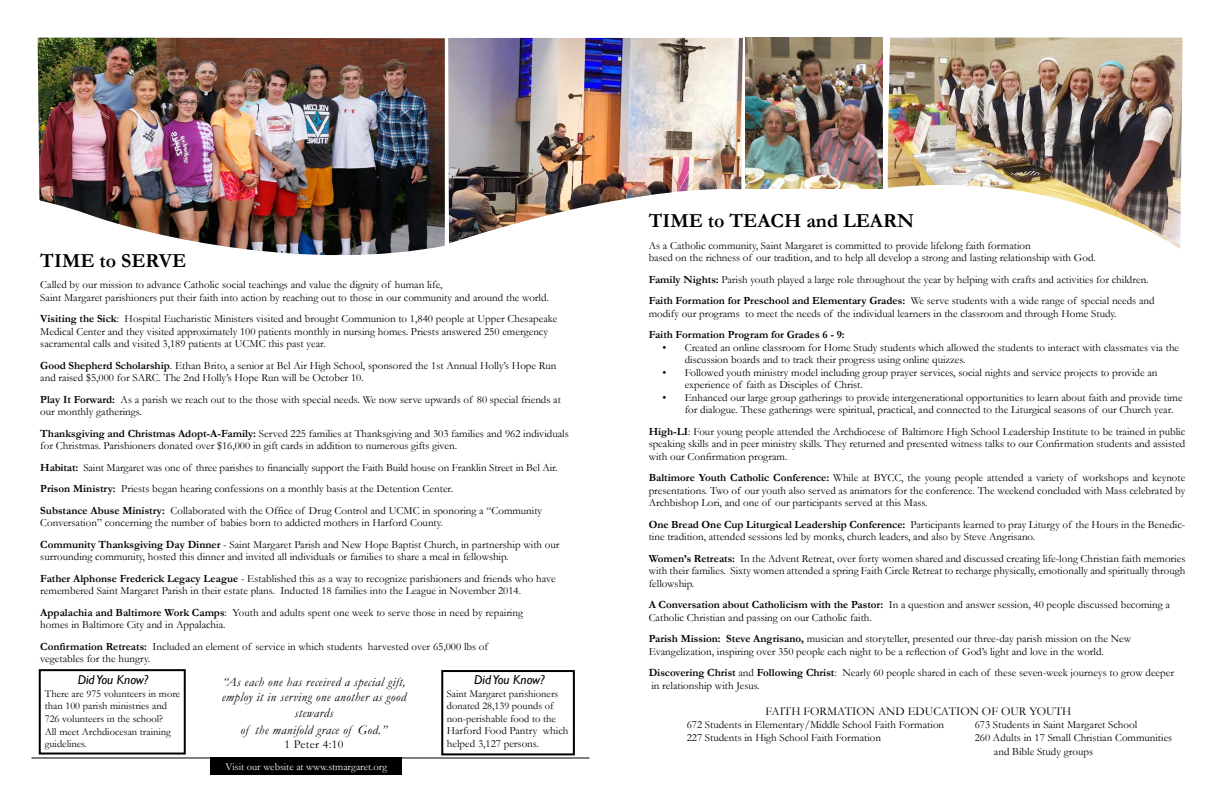
<style>
.page{position:relative;width:1224px;height:792px;background:#fff}
.page>*{position:absolute;margin:0;border:0;box-sizing:border-box;transform-origin:0 0}
.t1{font:700 20px "Garamond";color:#000}
.t2{font:italic 13px/15.6px "Garamond";letter-spacing:.03em;color:#000;text-align:center}
.t3{font:italic 13px "Gill Sans";color:#000}
.t4{font:12px "Garamond";letter-spacing:.015em;color:#000}
.t5{font:11px/12.5px "Garamond";color:#000}
.t6{font:700 11px "Garamond";color:#000}
.t7{font:10.5px/12.6px "Garamond";color:#000}
.t8{font:10.5px "Garamond";color:#fff}
.s1{font-weight:700}
.s2{font-size:10.5px}
</style>
<div class="page">
<hr style="left:32px;top:758px;width:558px;height:1px;background:#000">
<div style="left:210px;top:758px;width:192px;height:18px;background:#000"></div>
<img style="left:37px;top:37px;width:405px;height:683px">
<div style="left:39px;top:669px;width:147px;height:86px;border:2px solid #000"></div>
<div style="left:441px;top:670px;width:134px;height:85px;border:2px solid #000"></div>
<img style="left:887px;top:37px;width:296px;height:212px">
<img style="left:442px;top:37px;width:301px;height:210px">
<img style="left:745px;top:37px;width:137px;height:152px">
<h1 class="t1" style="left:40px;top:247px;width:147px">TIME to SERVE</h1>
<p class="t5" style="left:40px;top:278px;width:510px">Called by our mission to advance Catholic social teachings and value the dignity of human life,<br>Saint Margaret parishioners put their faith into action by reaching out to those in our community and around the world.</p>
<p class="t5" style="left:40px;top:312px;width:519px"><span class="s1">Visiting the Sick</span>: Hospital Eucharistic Ministers visited and brought Communion to 1,840 people at Upper Chesapeake<br>Medical Center and they visited approximately 100 patients monthly in nursing homes. Priests answered 250 emergency sacramental calls and visited 3,189 patients at UCMC this past year.</p>
<p class="t5" style="left:40px;top:359px;width:518px"><span class="s1">Good Shepherd Scholarship</span>. Ethan Brito, a senior at Bel Air High School, sponsored the 1st Annual Holly’s Hope Run and raised $5,000 for SARC. The 2nd Holly’s Hope Run will be October 10.</p>
<p class="t5" style="left:40px;top:393px;width:522px"><span class="s1">Play It Forward:</span> As a parish we reach out to the those with special needs. We now serve upwards of 80 special friends at our monthly gatherings.</p>
<p class="t5" style="left:40px;top:427px;width:530px"><span class="s1">Thanksgiving and Christmas Adopt-A-Family:</span> Served 225 families at Thanksgiving and 303 families and 962 individuals for Christmas. Parishioners donated over $16,000 in gift cards in addition to numerous gifts given.</p>
<p class="t5" style="left:40px;top:456px;width:519px;line-height:21.5px"><span class="s1">Habitat:</span> Saint Margaret was one of three parishes to financially support the Faith Build house on Franklin Street in Bel Air.<br><span class="s1">Prison Ministry:</span> Priests began hearing confessions on a monthly basis at the Detention Center.<br><span class="s1">Substance Abuse Ministry:</span> Collaborated with the Office of Drug Control and UCMC in sponoring a “Community</p>
<p class="t5" style="left:40px;top:512px;width:521px;line-height:21.5px">Conversation” concerning the number of babies born to addicted mothers in Harford County.<br><span class="s1">Community Thanksgiving Day Dinner</span> - Saint Margaret Parish and New Hope Baptist Church, in partnership with our</p>
<p class="t5" style="left:40px;top:546px;width:517px;line-height:21.5px">surrounding community, hosted this dinner and invited all individuals or families to share a meal in fellowship.<br><span class="s1">Father Alphonse Frederick Legacy League</span> - Established this as a way to recognize parishioners and friends who have</p>
<p class="t5" style="left:40px;top:580px;width:484px;line-height:21.5px">remembered Saint Margaret Parish in their estate plans. Inducted 18 families into the League in November 2014.<br><span class="s1">Appalachia and Baltimore Work Camps</span>: Youth and adults spent one week to serve those in need by repairing</p>
<p class="t5" style="left:40px;top:614px;width:449px;line-height:21.5px">homes in Baltimore City and in Appalachia.<br><span class="s1">Confirmation Retreats:</span> Included an element of service in which students harvested over 65,000 lbs of</p>
<p class="t5" style="left:40px;top:652px;width:111px">vegetables for the hungry.</p>
<p class="t3" style="left:78px;top:672px;width:72px">Did You Know?</p>
<p class="t7" style="left:45px;top:687px;width:137px">There are 975 volunteers in more than 100 parish ministries and<br>726 volunteers in the school?<br>All meet Archdiocesan training guidelines.</p>
<p class="t2" style="left:222px;top:673px;width:186px">“As each one has received a special gift, employ it in serving one another as good stewards</p>
<p class="t2" style="left:241px;top:721px;width:148px">of the manifold grace of God.”</p>
<p class="t4" style="left:284px;top:736px;width:60px">1 Peter 4:10</p>
<p class="t8" style="left:225px;top:760px;width:163px">Visit our website at www.stmargaret.org</p>
<p class="t3" style="left:474px;top:672px;width:72px">Did You Know?</p>
<p class="t7" style="left:447px;top:687px;width:113px">Saint Margaret parishioners donated 28,139 pounds of non-perishable food to the</p>
<p class="t5" style="left:447px;top:724px;width:123px">Harford Food Pantry which helped 3,127 persons<span class="s2">.</span></p>
<h1 class="t1" style="left:649px;top:207px;width:110px">TIME to Teach</h1>
<h1 class="t1" style="left:806px;top:207px;width:65px">and Learn</h1>
<p class="t5" style="left:649px;top:239px;width:449px">As a Catholic community, Saint Margaret is committed to provide lifelong faith formation<br>based on the richness of our tradition, and to help all develop a strong and lasting relationship with God.</p>
<p class="t5" style="left:649px;top:268px;width:507px;line-height:21.5px"><span class="s1">Family Nights:</span> Parish youth played a large role throughout the year by helping with crafts and activities for children.<br><span class="s1">Faith Formation for Preschool and Elementary Grades:</span> We serve students with a wide range of special needs and</p>
<p class="t5" style="left:649px;top:307px;width:469px">modify our programs to meet the needs of the individual learners in the classroom and through Home Study.</p>
<p class="t6" style="left:649px;top:327px;width:198px">Faith Formation Program for Grades 6 - 9:</p>
<p class="t5" style="left:685px;top:341px;width:496px;text-indent:-22px">• Created an online classroom for Home Study students which allowed the students to interact with classmates via the discussion boards and to track their progress using online quizzes.</p>
<p class="t5" style="left:685px;top:366px;width:474px;text-indent:-22px">• Followed youth ministry model including group prayer services, social nights and service projects to provide an experience of faith as Disciples of Christ.</p>
<p class="t5" style="left:685px;top:391px;width:499px;text-indent:-22px">• Enhanced our large group gatherings to provide intergenerational opportunities to learn about faith and provide time for dialogue. These gatherings were spiritual, practical, and connected to the Liturgical seasons of our Church year.</p>
<p class="t5" style="left:649px;top:425px;width:538px;text-align:justify"><span class="s1">High-LI</span>: Four young people attended the Archdiocese of Baltimore High School Leadership Institute to be trained in public speaking skills and in peer ministry skills. They returned and presented witness talks to our Confirmation students and assisted with our Confirmation program.</p>
<p class="t5" style="left:649px;top:471px;width:538px;text-align:justify"><span class="s1">Baltimore Youth Catholic Conference:</span> While at BYCC, the young people attended a variety of workshops and keynote presentations. Two of our youth also served as animators for the conference. The weekend concluded with Mass celebrated by Archbishop Lori, and one of our participants served at this Mass.</p>
<p class="t5" style="left:649px;top:518px;width:538px"><span class="s1">One Bread One Cup Liturgical Leadership Conference:</span> Participants learned to pray Liturgy of the Hours in the Benedic&shy;tine tradition, attended sessions led by monks, church leaders, and also by Steve Angrisano.</p>
<p class="t5" style="left:649px;top:552px;width:538px;text-align:justify"><span class="s1">Women’s Retreats:</span> In the Advent Retreat, over forty women shared and discussed creating life-long Christian faith memories with their families. Sixty women attended a spring Faith Circle Retreat to recharge physically, emotionally and spiritually through fellowship.</p>
<p class="t5" style="left:649px;top:598px;width:523px"><span class="s1">A Conversation about Catholicism with the Pastor:</span> In a question and answer session, 40 people discussed becoming a<br>Catholic Christian and passing on our Catholic faith.</p>
<p class="t5" style="left:649px;top:632px;width:484px"><span class="s1">Parish Mission: Steve Angrisano,</span> musician and storyteller, presented our three-day parish mission on the New<br>Evangelization, inspiring over 350 people each night to be a reflection of God’s light and love in the world.</p>
<p class="t5" style="left:649px;top:666px;width:527px"><span class="s1">Discovering Christ</span> and <span class="s1">Following Christ</span>: Nearly 60 people shared in each of these seven-week journeys to grow deeper in relationship with Jesus.</p>
<p class="t4" style="left:766px;top:703px;width:15px">Faith</p>
<p class="t4" style="left:803px;top:703px;width:16px">Formation</p>
<p class="t4" style="left:878px;top:703px;width:10px">and</p>
<p class="t4" style="left:908px;top:703px;width:17px">Education</p>
<p class="t4" style="left:982px;top:703px;width:29px">of our</p>
<p class="t4" style="left:1029px;top:703px;width:10px">youth</p>
<p class="t5" style="left:687px;top:718px;width:259px">672 Students in Elementary/Middle School Faith Formation</p>
<p class="t5" style="left:975px;top:718px;width:164px">673 Students in Saint Margaret School</p>
<p class="t5" style="left:687px;top:731px;width:196px">227 Students in High School Faith Formation</p>
<p class="t5" style="left:994px;top:731px;width:180px;line-height:13.2px;text-indent:-19px">260 Adults in 17 Small Christian Communities and Bible Study groups</p>
</div>
